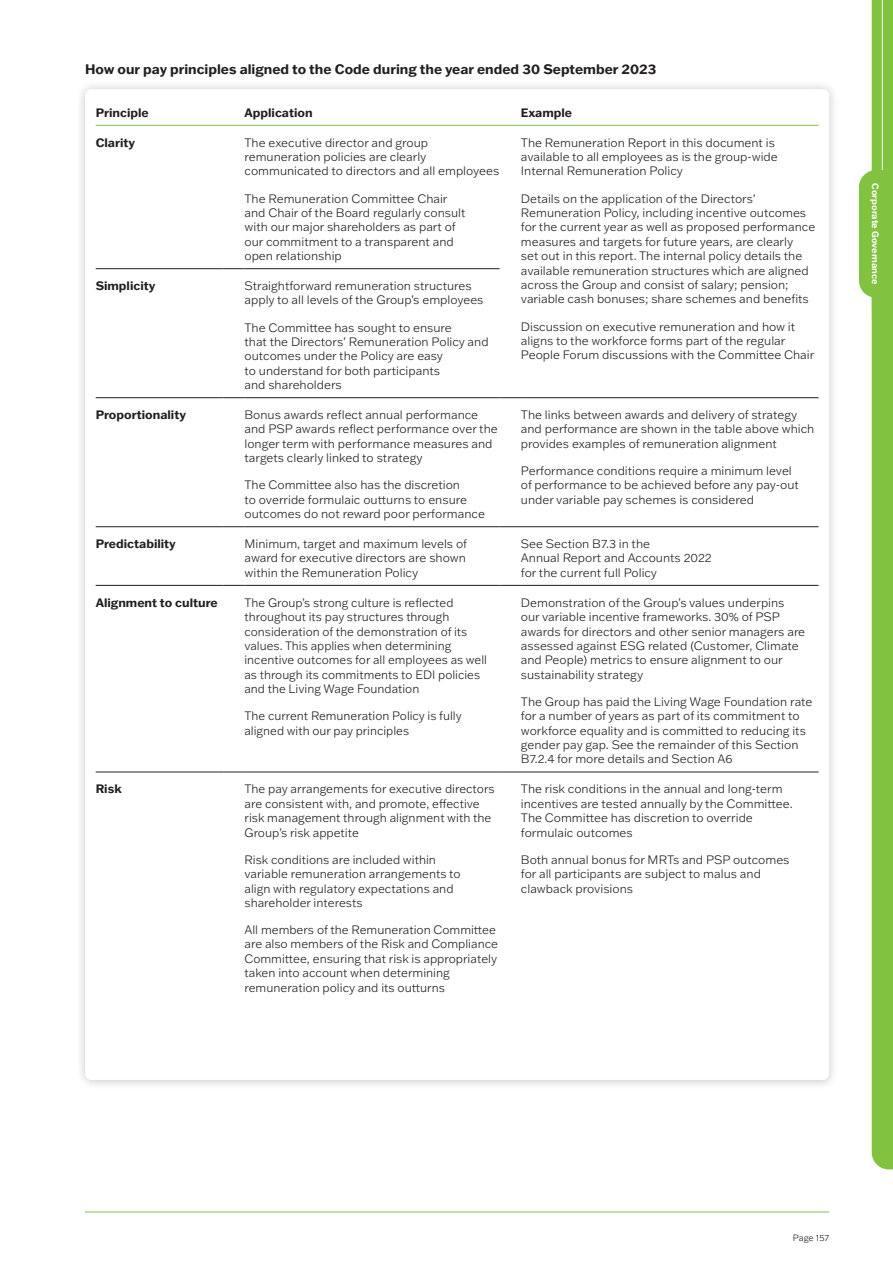
<style>
.page{position:relative;width:893px;height:1263px;background:#fff}
.page>*{position:absolute;margin:0;border:0;box-sizing:border-box;transform-origin:0 0}
.t1{font:700 13.5px "Franklin Gothic ATF";color:#231f20}
.t2{font:300 12px/14.4px "Franklin Gothic ATF";color:#231f20}
.t3{font:700 12px "Franklin Gothic ATF";color:#231f20}
.t4{font:700 9px "Franklin Gothic ATF";color:#fff}
.t5{font:300 9px "Franklin Gothic ATF";color:#231f20}
</style>
<div class="page">
<svg style="left:859px;top:0;width:34px;height:1169px"></svg>
<div style="left:75px;top:79px;width:764px;height:1010px;background:#231f20;opacity:.25"></div>
<div style="left:85px;top:89px;width:744px;height:991px;background:#fff;border-radius:6px"></div>
<hr style="left:96px;top:125px;width:127px;height:1px;background:#81c340">
<svg style="left:223px;top:125px;width:21px;height:1px"></svg>
<hr style="left:244px;top:125px;width:256px;height:1px;background:#81c340">
<svg style="left:500px;top:125px;width:21px;height:1px"></svg>
<hr style="left:521px;top:125px;width:298px;height:1px;background:#81c340">
<hr style="left:96px;top:397px;width:127px;height:1px;background:#231f20">
<svg style="left:223px;top:397px;width:21px;height:1px"></svg>
<hr style="left:244px;top:397px;width:256px;height:1px;background:#231f20">
<svg style="left:500px;top:397px;width:21px;height:1px"></svg>
<hr style="left:521px;top:397px;width:298px;height:1px;background:#231f20">
<hr style="left:96px;top:526px;width:127px;height:1px;background:#231f20">
<svg style="left:223px;top:526px;width:21px;height:1px"></svg>
<hr style="left:244px;top:526px;width:256px;height:1px;background:#231f20">
<svg style="left:500px;top:526px;width:21px;height:1px"></svg>
<hr style="left:521px;top:526px;width:298px;height:1px;background:#231f20">
<hr style="left:96px;top:585px;width:127px;height:1px;background:#231f20">
<svg style="left:223px;top:585px;width:21px;height:1px"></svg>
<hr style="left:244px;top:585px;width:256px;height:1px;background:#231f20">
<svg style="left:500px;top:585px;width:21px;height:1px"></svg>
<hr style="left:521px;top:585px;width:298px;height:1px;background:#231f20">
<hr style="left:96px;top:772px;width:127px;height:1px;background:#231f20">
<svg style="left:223px;top:772px;width:21px;height:1px"></svg>
<hr style="left:244px;top:772px;width:256px;height:1px;background:#231f20">
<svg style="left:500px;top:772px;width:21px;height:1px"></svg>
<hr style="left:521px;top:772px;width:298px;height:1px;background:#231f20">
<hr style="left:96px;top:268px;width:127px;height:1px;background:#231f20">
<svg style="left:223px;top:268px;width:21px;height:1px"></svg>
<hr style="left:244px;top:268px;width:256px;height:1px;background:#231f20">
<hr style="left:85px;top:1211px;width:744px;height:1px;background:#81c340">
<p class="t1" style="left:85px;top:60px;width:573px">How our pay principles aligned to the Code during the year ended 30 September 2023</p>
<p class="t3" style="left:96px;top:104px;width:55px">Principle</p>
<p class="t3" style="left:244px;top:104px;width:70px">Application</p>
<p class="t3" style="left:521px;top:104px;width:53px">Example</p>
<p class="t3" style="left:96px;top:134px;width:41px">Clarity</p>
<p class="t2" style="left:244px;top:135px;width:256px">The executive director and group remuneration policies are clearly communicated to directors and all employees</p>
<p class="t2" style="left:244px;top:191px;width:222px">The Remuneration Committee Chair and Chair of the Board regularly consult with our major shareholders as part of our commitment to a transparent and open relationship</p>
<p class="t2" style="left:521px;top:135px;width:258px">The Remuneration Report in this document is available to all employees as is the group-wide<br>Internal Remuneration Policy</p>
<p class="t2" style="left:521px;top:191px;width:296px">Details on the application of the Directors’ Remuneration Policy, including incentive outcomes for the current year as well as proposed performance measures and targets for future years, are clearly<br>set out in this report. The internal policy details the available remuneration structures which are aligned across the Group and consist of salary; pension; variable cash bonuses; share schemes and benefits</p>
<p class="t2" style="left:521px;top:319px;width:295px">Discussion on executive remuneration and how it aligns to the workforce forms part of the regular<br>People Forum discussions with the Committee Chair</p>
<p class="t3" style="left:96px;top:278px;width:61px">Simplicity</p>
<p class="t2" style="left:244px;top:278px;width:241px">Straightforward remuneration structures apply to all levels of the Group’s employees</p>
<p class="t2" style="left:244px;top:320px;width:246px">The Committee has sought to ensure<br>that the Directors’ Remuneration Policy and outcomes under the Policy are easy<br>to understand for both participants<br>and shareholders</p>
<p class="t3" style="left:96px;top:407px;width:92px">Proportionality</p>
<p class="t2" style="left:244px;top:407px;width:255px">Bonus awards reflect annual performance and PSP awards reflect performance over the longer term with performance measures and targets clearly linked to strategy</p>
<p class="t2" style="left:244px;top:478px;width:242px">The Committee also has the discretion<br>to override formulaic outturns to ensure outcomes do not reward poor performance</p>
<p class="t2" style="left:521px;top:407px;width:295px">The links between awards and delivery of strategy and performance are shown in the table above which provides examples of remuneration alignment</p>
<p class="t2" style="left:521px;top:463px;width:280px">Performance conditions require a minimum level of performance to be achieved before any pay-out under variable pay schemes is considered</p>
<p class="t3" style="left:96px;top:536px;width:82px">Predictability</p>
<p class="t2" style="left:244px;top:536px;width:224px;text-align:justify">Minimum, target and maximum levels of award for executive directors are shown within the Remuneration Policy</p>
<p class="t2" style="left:521px;top:536px;width:192px">See Section B7.3 in the<br>Annual Report and Accounts 2022 for the current full Policy</p>
<p class="t3" style="left:96px;top:594px;width:124px">Alignment to culture</p>
<p class="t2" style="left:244px;top:595px;width:244px">The Group’s strong culture is reflected throughout its pay structures through consideration of the demonstration of its values. This applies when determining incentive outcomes for all employees as well as through its commitments to EDI policies and the Living Wage Foundation</p>
<p class="t2" style="left:244px;top:708px;width:219px">The current Remuneration Policy is fully aligned with our pay principles</p>
<p class="t2" style="left:521px;top:595px;width:286px">Demonstration of the Group’s values underpins our variable incentive frameworks. 30% of PSP awards for directors and other senior managers are assessed against ESG related (Customer, Climate and People) metrics to ensure alignment to our sustainability strategy</p>
<p class="t2" style="left:521px;top:694px;width:293px">The Group has paid the Living Wage Foundation rate for a number of years as part of its commitment to workforce equality and is committed to reducing its gender pay gap. See the remainder of this Section B7.2.4 for more details and Section A6</p>
<p class="t3" style="left:96px;top:781px;width:27px">Risk</p>
<p class="t2" style="left:244px;top:781px;width:252px">The pay arrangements for executive directors are consistent with, and promote, effective risk management through alignment with the Group’s risk appetite</p>
<p class="t2" style="left:244px;top:852px;width:218px">Risk conditions are included within variable remuneration arrangements to align with regulatory expectations and shareholder interests</p>
<p class="t2" style="left:244px;top:922px;width:255px">All members of the Remuneration Committee are also members of the Risk and Compliance Committee, ensuring that risk is appropriately taken into account when determining remuneration policy and its outturns</p>
<p class="t2" style="left:521px;top:781px;width:273px">The risk conditions in the annual and long-term incentives are tested annually by the Committee.<br>The Committee has discretion to override formulaic outcomes</p>
<p class="t2" style="left:521px;top:852px;width:270px">Both annual bonus for MRTs and PSP outcomes for all participants are subject to malus and clawback provisions</p>
<p class="t4" style="left:881px;top:183px;width:103px;rotate:90deg">Corporate Governance</p>
<p class="t5" style="left:793px;top:1231px;width:38px">Page 157</p>
</div>
